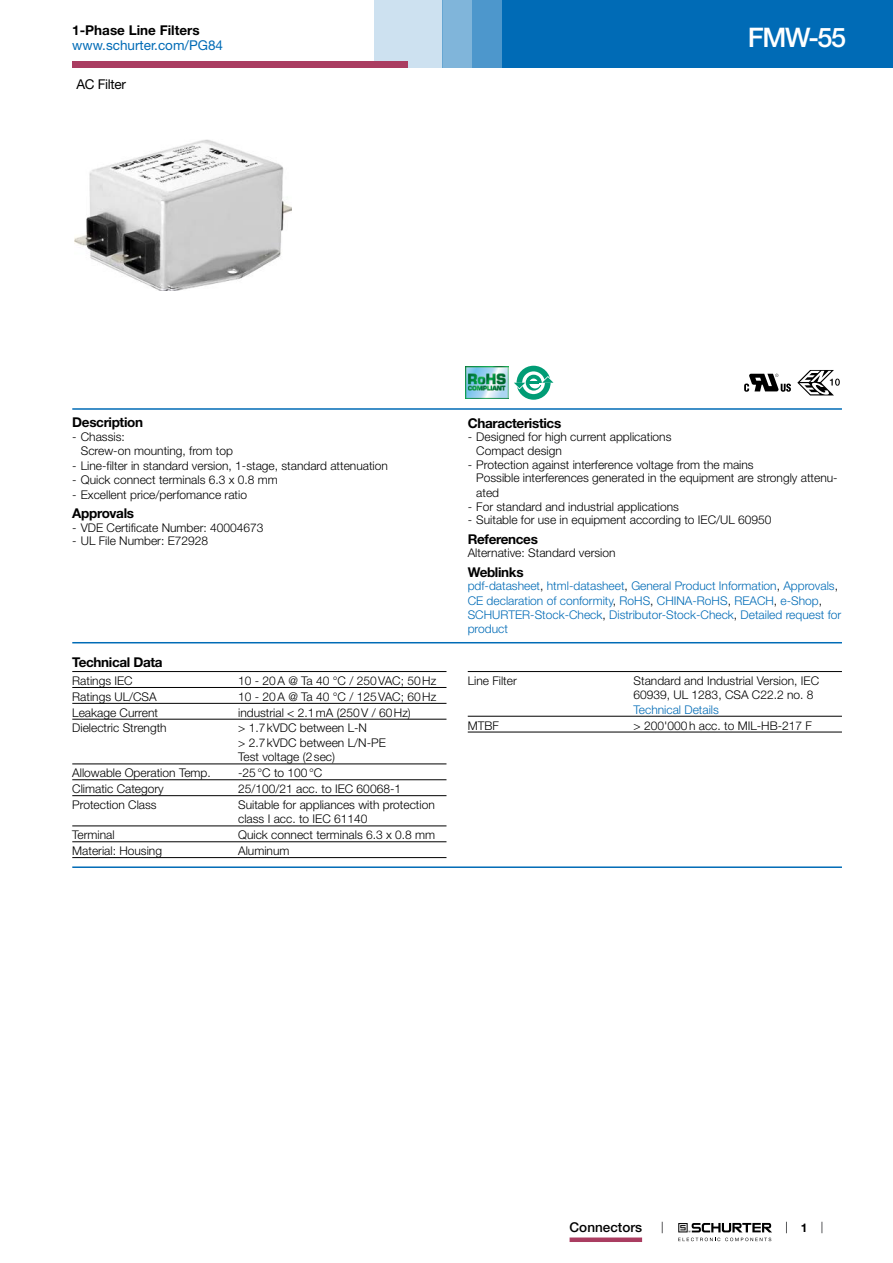
<style>
.page{position:relative;width:893px;height:1263px;background:#fff}
.page>*{position:absolute;margin:0;border:0;box-sizing:border-box;transform-origin:0 0}
.t1{font:500 27px "Helvetica Neue LT";color:#fff}
.t2{font:700 13.5px "Helvetica Neue LT";letter-spacing:-.025em;color:#000}
.t3{font:13.5px "Helvetica Neue LT";color:#006bb6}
.t4{font:700 13.5px "Helvetica Neue LT";color:#000}
.t5{font:500 13.5px "Helvetica Neue LT";color:#000}
.t6{font:13.5px "Helvetica Neue LT";letter-spacing:-.025em;color:#000}
.t7{font:300 12px/14.4px "Helvetica Neue LT";color:#000}
.t8{font:300 12px/14.4px "Helvetica Neue LT";color:#006bb6}
.t9{font:700 12px "Helvetica Neue LT";color:#000}
.s1{color:#000}
</style>
<div class="page">
<svg style="left:678px;top:1223px;width:94px;height:18px"></svg>
<div style="left:502px;top:0;width:391px;height:68px;background:#006bb6"></div>
<div style="left:442px;top:0;width:30px;height:68px;background:#80b5da"></div>
<div style="left:472px;top:0;width:30px;height:68px;background:#4d97cc"></div>
<div style="left:374px;top:0;width:68px;height:68px;background:#cde1f0"></div>
<div style="left:72px;top:62px;width:336px;height:6px;background:#aa3d61"></div>
<div style="left:570px;top:1237px;width:72px;height:5px;background:#aa3d61"></div>
<img style="left:75px;top:139px;width:216px;height:151px">
<img style="left:466px;top:367px;width:42px;height:31px">
<div style="left:517px;top:366px;width:34px;height:34px;background:#009c75;border-radius:50%"></div>
<svg style="left:522px;top:371px;width:23px;height:23px"></svg>
<svg style="left:526px;top:375px;width:16px;height:16px"></svg>
<svg style="left:514px;top:375px;width:40px;height:14px"></svg>
<svg style="left:744px;top:374px;width:47px;height:18px"></svg>
<svg style="left:797px;top:370px;width:43px;height:25px"></svg>
<hr style="left:72px;top:408px;width:770px;height:2px;background:#006bb6">
<hr style="left:72px;top:642px;width:770px;height:1px;background:#006bb6">
<hr style="left:72px;top:671px;width:374px;height:1px;background:#000">
<hr style="left:72px;top:687px;width:374px;height:1px;background:#000">
<hr style="left:72px;top:703px;width:374px;height:1px;background:#000">
<hr style="left:72px;top:719px;width:374px;height:1px;background:#000">
<hr style="left:72px;top:763px;width:374px;height:1px;background:#000">
<hr style="left:72px;top:779px;width:374px;height:1px;background:#000">
<hr style="left:72px;top:795px;width:374px;height:1px;background:#000">
<hr style="left:72px;top:825px;width:374px;height:1px;background:#000">
<hr style="left:72px;top:841px;width:374px;height:1px;background:#000">
<hr style="left:72px;top:857px;width:374px;height:1px;background:#000">
<hr style="left:468px;top:671px;width:374px;height:1px;background:#000">
<hr style="left:468px;top:716px;width:374px;height:1px;background:#000">
<hr style="left:468px;top:732px;width:374px;height:1px;background:#000">
<hr style="left:72px;top:866px;width:770px;height:2px;background:#006bb6">
<p class="t4" style="left:72px;top:22px;width:129px">1-Phase Line Filters</p>
<p class="t3" style="left:72px;top:37px;width:152px">www.schurter.com/PG84</p>
<p class="t6" style="left:77px;top:76px;width:51px">AC Filter</p>
<h1 class="t1" style="left:748px;top:21px;width:100px">FMW-55</h1>
<p class="t2" style="left:72px;top:414px;width:72px">Description</p>
<p class="t7" style="left:81px;top:429px;width:154px;text-indent:-9px">- Chassis:<br>Screw-on mounting, from top</p>
<p class="t7" style="left:72px;top:458px;width:317px">- Line-filter in standard version, 1‑stage, standard attenuation</p>
<p class="t7" style="left:72px;top:472px;width:207px">- Quick connect terminals 6.3 x 0.8 mm</p>
<p class="t7" style="left:72px;top:487px;width:176px">- Excellent price/perfomance ratio</p>
<p class="t2" style="left:72px;top:505px;width:63px">Approvals</p>
<p class="t7" style="left:72px;top:520px;width:193px">- VDE Certificate Number: 40004673</p>
<p class="t7" style="left:72px;top:534px;width:137px">- UL File Number: E72928</p>
<p class="t2" style="left:72px;top:654px;width:92px">Technical Data</p>
<p class="t7" style="left:72px;top:673px;width:62px">Ratings IEC</p>
<p class="t7" style="left:238px;top:673px;width:200px">10 - 20A @ Ta 40 °C / 250VAC; 50Hz</p>
<p class="t7" style="left:72px;top:689px;width:86px">Ratings UL/CSA</p>
<p class="t7" style="left:238px;top:689px;width:200px">10 - 20A @ Ta 40 °C / 125VAC; 60Hz</p>
<p class="t7" style="left:72px;top:705px;width:87px">Leakage Current</p>
<p class="t7" style="left:238px;top:705px;width:174px">industrial &lt; 2.1mA (250V / 60Hz)</p>
<p class="t7" style="left:72px;top:721px;width:96px">Dielectric Strength</p>
<p class="t7" style="left:238px;top:721px;width:149px">&gt; 1.7kVDC between L-N<br>&gt; 2.7kVDC between L/N-PE<br>Test voltage (2sec)</p>
<p class="t7" style="left:72px;top:765px;width:140px">Allowable Operation Temp.</p>
<p class="t7" style="left:238px;top:765px;width:86px">-25°C to 100°C</p>
<p class="t7" style="left:72px;top:781px;width:93px">Climatic Category</p>
<p class="t7" style="left:238px;top:781px;width:164px">25/100/21 acc. to IEC 60068-1</p>
<p class="t7" style="left:72px;top:797px;width:86px">Protection Class</p>
<p class="t7" style="left:238px;top:797px;width:198px">Suitable for appliances with protection class I acc. to IEC 61140</p>
<p class="t7" style="left:72px;top:827px;width:44px">Terminal</p>
<p class="t7" style="left:238px;top:827px;width:199px">Quick connect terminals 6.3 x 0.8 mm</p>
<p class="t7" style="left:72px;top:843px;width:91px">Material: Housing</p>
<p class="t7" style="left:238px;top:843px;width:53px">Aluminum</p>
<p class="t2" style="left:468px;top:414px;width:95px">Characteristics</p>
<p class="t7" style="left:476px;top:430px;width:197px;line-height:13.8px;text-indent:-9px">- Designed for high current applications<br>Compact design</p>
<p class="t7" style="left:476px;top:457px;width:363px;text-indent:-9px">- Protection against interference voltage from the mains<br>Possible interferences generated in the equipment are strongly attenu&shy;ated</p>
<p class="t7" style="left:468px;top:499px;width:213px">- For standard and industrial applications</p>
<p class="t7" style="left:468px;top:513px;width:305px">- Suitable for use in equipment according to IEC/UL 60950</p>
<p class="t2" style="left:468px;top:530px;width:72px">References</p>
<p class="t7" style="left:468px;top:546px;width:149px">Alternative: Standard version</p>
<p class="t2" style="left:468px;top:563px;width:57px">Weblinks</p>
<p class="t8" style="left:468px;top:578px;width:375px">pdf-datasheet<span class="s1">,</span> html-datasheet<span class="s1">,</span> General Product Information<span class="s1">,</span> Approvals<span class="s1">, </span>CE declaration of conformity<span class="s1">,</span> RoHS<span class="s1">,</span> CHINA-RoHS<span class="s1">,</span> REACH<span class="s1">,</span> e-Shop<span class="s1">, </span>SCHURTER-Stock-Check<span class="s1">,</span> Distributor-Stock-Check<span class="s1">,</span> Detailed request for product</p>
<p class="t7" style="left:468px;top:673px;width:51px">Line Filter</p>
<p class="t7" style="left:634px;top:673px;width:187px">Standard and Industrial Version, IEC<br>60939, UL 1283, CSA C22.2 no. 8</p>
<p class="t8" style="left:634px;top:702px;width:87px">Technical Details</p>
<p class="t7" style="left:468px;top:718px;width:33px">MTBF</p>
<p class="t7" style="left:634px;top:718px;width:180px">&gt; 200'000h acc. to MIL-HB-217 F</p>
<p class="t5" style="left:570px;top:1219px;width:74px">Connectors</p>
<p class="t9" style="left:801px;top:1220px;width:8px">1</p>
</div>
